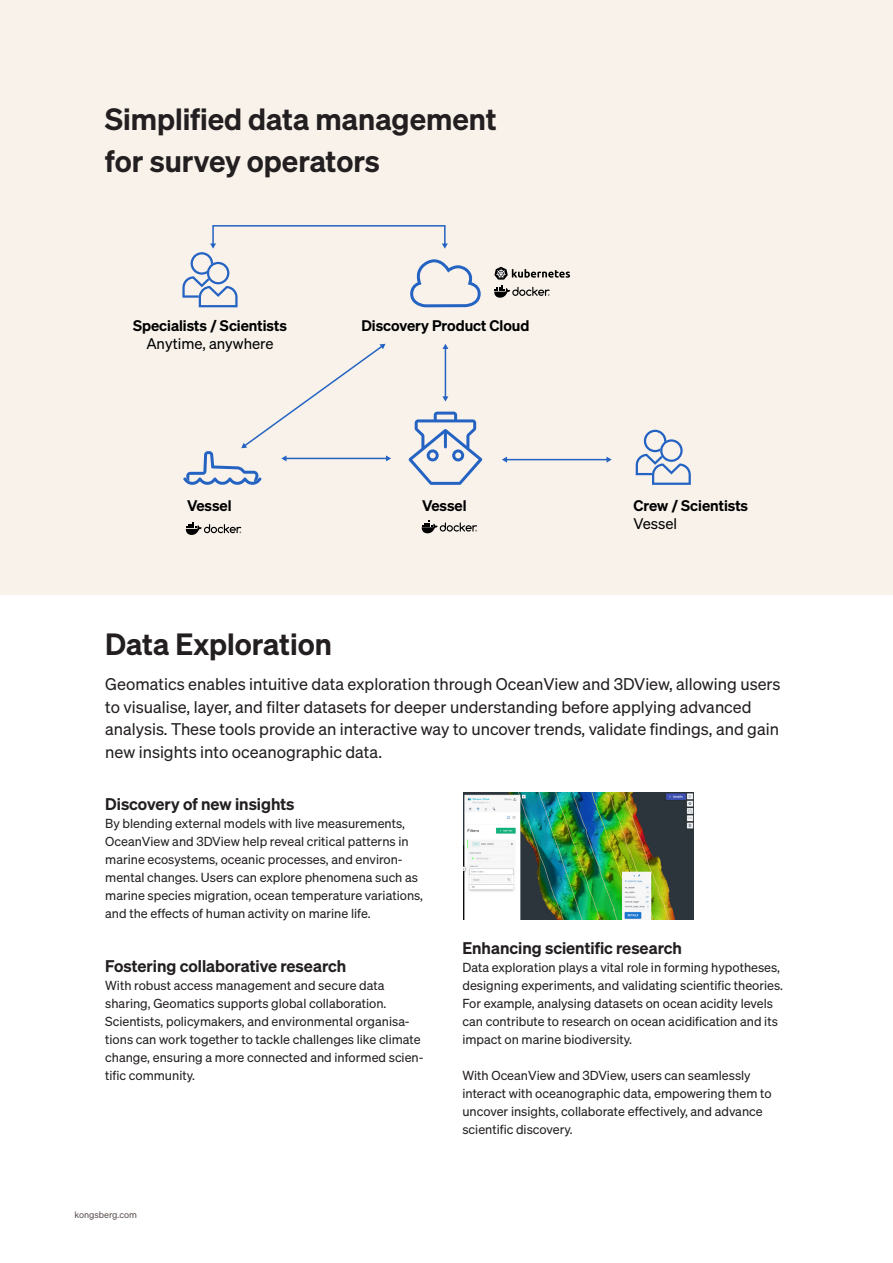
<style>
.page{position:relative;width:893px;height:1263px;background:#fff}
.page>*{position:absolute;margin:0;border:0;box-sizing:border-box;transform-origin:0 0}
.t1{font:600 30px/42px "Sohne";color:#231f20}
.t2{font:16.5px/22.5px "Sohne Buch";color:#231f20}
.t3{font:600 16.5px "Sohne";color:#231f20}
.t4{font:600 15px "Sohne";color:#000}
.t5{font:15px "Sohne Buch";color:#000}
.t6{font:12.75px/18px "Sohne Buch";color:#231f20}
.t7{font:9px "Sohne Buch";color:#574f4c}
</style>
<div class="page">
<div style="left:0;top:0;width:893px;height:595px;background:#f8f2eb"></div>
<svg style="left:410px;top:259px;width:71px;height:48px"></svg>
<svg style="left:408px;top:412px;width:74px;height:73px"></svg>
<svg style="left:494px;top:267px;width:76px;height:31px"></svg>
<svg style="left:422px;top:521px;width:55px;height:12px"></svg>
<svg style="left:186px;top:522px;width:55px;height:13px"></svg>
<div style="left:212px;top:225px;width:234px;height:20px;border:2px solid #2463c2"></div>
<svg style="left:442px;top:243px;width:6px;height:6px"></svg>
<svg style="left:182px;top:243px;width:56px;height:64px"></svg>
<hr style="left:445px;top:348px;width:1px;height:49px;background:#2463c2">
<svg style="left:442px;top:396px;width:6px;height:6px"></svg>
<svg style="left:442px;top:344px;width:6px;height:5px"></svg>
<svg style="left:636px;top:430px;width:55px;height:55px"></svg>
<hr style="left:506px;top:459px;width:101px;height:1px;background:#2463c2">
<svg style="left:502px;top:457px;width:5px;height:6px"></svg>
<svg style="left:606px;top:457px;width:6px;height:6px"></svg>
<svg style="left:183px;top:344px;width:208px;height:141px"></svg>
<img style="left:463px;top:793px;width:230px;height:127px">
<h1 class="t1" style="left:105px;top:97px;width:393px">Simplified data management for survey operators</h1>
<p class="t4" style="left:133px;top:316px;width:155px">Specialists / Scientists</p>
<p class="t5" style="left:146px;top:335px;width:129px">Anytime, anywhere</p>
<p class="t4" style="left:361px;top:316px;width:170px">Discovery Product Cloud</p>
<p class="t4" style="left:187px;top:496px;width:46px">Vessel</p>
<p class="t4" style="left:422px;top:496px;width:46px">Vessel</p>
<p class="t4" style="left:634px;top:496px;width:116px">Crew / Scientists</p>
<p class="t5" style="left:634px;top:514px;width:45px">Vessel</p>
<h1 class="t1" style="left:105px;top:622px;width:228px">Data Exploration</h1>
<p class="t2" style="left:105px;top:673px;width:677px">Geomatics enables intuitive data exploration through OceanView and 3DView, allowing users to visualise, layer, and filter datasets for deeper understanding before applying advanced analysis. These tools provide an interactive way to uncover trends, validate findings, and gain new insights into oceanographic data.</p>
<p class="t3" style="left:105px;top:794px;width:191px">Discovery of new insights</p>
<p class="t6" style="left:105px;top:814px;width:319px">By blending external models with live measurements, OceanView and 3DView help reveal critical patterns in marine ecosystems, oceanic processes, and environ&shy;mental changes. Users can explore phenomena such as marine species migration, ocean temperature variations, and the effects of human activity on marine life.</p>
<p class="t3" style="left:105px;top:956px;width:242px">Fostering collaborative research</p>
<p class="t6" style="left:105px;top:976px;width:320px">With robust access management and secure data sharing, Geomatics supports global collaboration.<br>Scientists, policymakers, and environmental organisa&shy;tions can work together to tackle challenges like climate change, ensuring a more connected and informed scien&shy;tific community.</p>
<p class="t3" style="left:462px;top:938px;width:221px">Enhancing scientific research</p>
<p class="t6" style="left:462px;top:958px;width:322px">Data exploration plays a vital role in forming hypotheses, designing experiments, and validating scientific theories.<br>For example, analysing datasets on ocean acidity levels can contribute to research on ocean acidification and its impact on marine biodiversity.</p>
<p class="t6" style="left:462px;top:1066px;width:311px">With OceanView and 3DView, users can seamlessly interact with oceanographic data, empowering them to uncover insights, collaborate effectively, and advance scientific discovery.</p>
<p class="t7" style="left:74px;top:1210px;width:64px">kongsberg.com</p>
</div>
